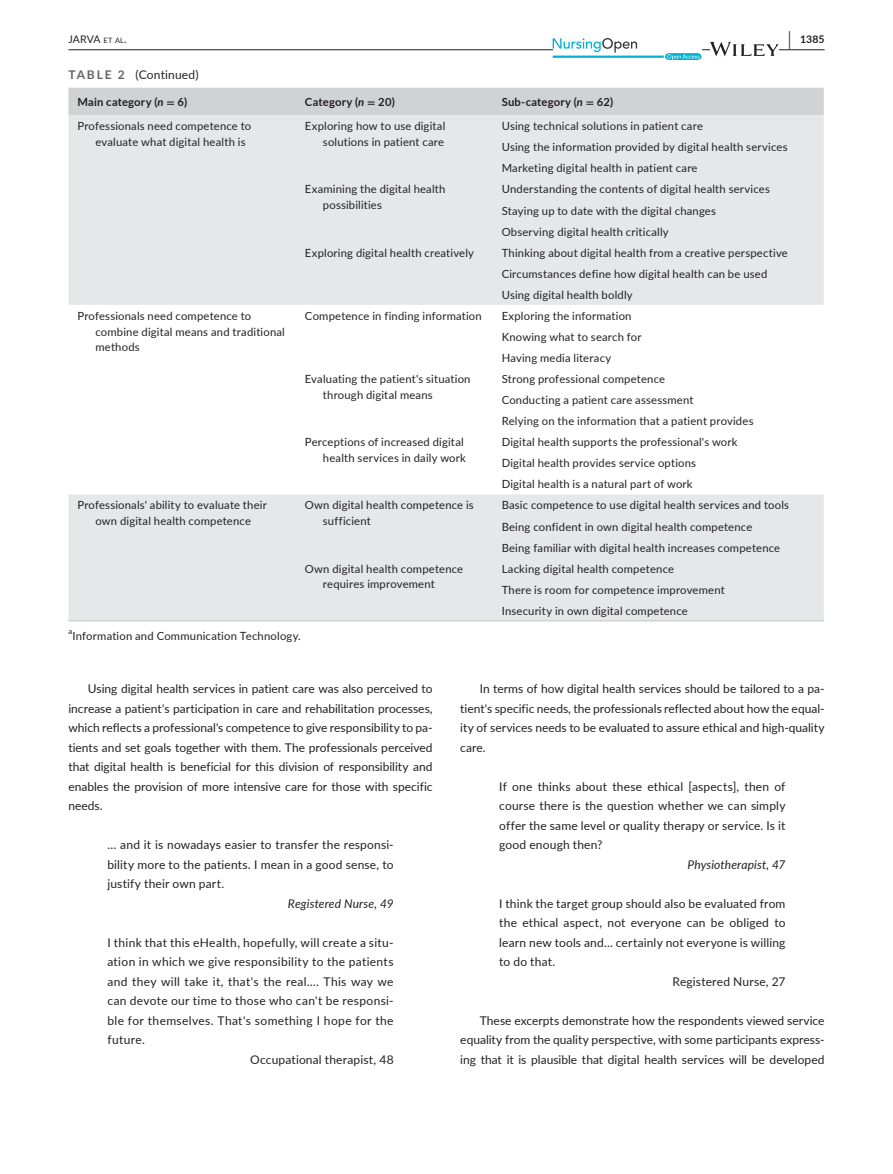
<style>
.page{position:relative;width:893px;height:1174px;background:#fff}
.page>*{position:absolute;margin:0;border:0;box-sizing:border-box;transform-origin:0 0}
.t1{font:12px/19.5px "Lato";letter-spacing:.015em;color:#231f20;text-align:justify}
.t2{font:italic 12px "Lato";letter-spacing:.01em;color:#231f20}
.t3{font:11.25px/21px "Lato";letter-spacing:.015em;color:#231f20}
.t4{font:700 11.25px "Lato";letter-spacing:.015em;color:#231f20}
.t5{font:10.5px "Lato";letter-spacing:.005em;color:#231f20}
.t6{font:700 10.5px "Lato";color:#231f20}
.t7{font:7.8px "Lato";color:#231f20}
.s1{font-size:7.35px}
.s2{font-size:19.5px}
.s3{font-weight:700;color:#636366}
.s4{font-style:italic}
.s5{font-family:"STIX"}
</style>
<div class="page">
<hr style="left:68px;top:49px;width:756px;height:1px;background:#231f20">
<svg style="left:553px;top:38px;width:148px;height:22px"></svg>
<svg style="left:710px;top:42px;width:69px;height:14px"></svg>
<div style="left:68px;top:88px;width:756px;height:27px;background:#d1d2d4"></div>
<svg style="left:68px;top:115px;width:756px;height:505px;fill:#e6e7e9"></svg>
<hr style="left:68px;top:620px;width:228px;height:1px;background:#d1d2d4">
<hr style="left:296px;top:620px;width:197px;height:1px;background:#d1d2d4">
<hr style="left:493px;top:620px;width:331px;height:1px;background:#d1d2d4">
<p class="t5" style="left:68px;top:31px;width:60px">JARVA <span class="s1">et al</span>.</p>
<p class="t6" style="left:789px;top:31px;width:37px"><span class="s2">|</span> 1385</p>
<p class="t1" style="left:68px;top:64px;width:132px"><span class="s3">TABLE 2</span> (Continued)</p>
<p class="t4" style="left:77px;top:94px;width:111px">Main category (<span class="s4">n</span> <span class="s5">=</span> 6)</p>
<p class="t4" style="left:305px;top:94px;width:91px">Category (<span class="s4">n</span> <span class="s5">=</span> 20)</p>
<p class="t4" style="left:502px;top:94px;width:113px">Sub-category (<span class="s4">n</span> <span class="s5">=</span> 62)</p>
<p class="t3" style="left:95px;top:118px;width:157px;line-height:15.8px;text-indent:-18px">Professionals need competence to evaluate what digital health is</p>
<p class="t3" style="left:305px;top:118px;width:142px;line-height:15.8px;text-align:right">Exploring how to use digital solutions in patient care</p>
<p class="t3" style="left:502px;top:115px;width:287px">Using technical solutions in patient care<br>Using the information provided by digital health services<br>Marketing digital health in patient care</p>
<p class="t3" style="left:323px;top:181px;width:124px;line-height:15.8px;text-indent:-18px">Examining the digital health possibilities</p>
<p class="t3" style="left:502px;top:178px;width:270px">Understanding the contents of digital health services<br>Staying up to date with the digital changes<br>Observing digital health critically</p>
<p class="t3" style="left:305px;top:242px;width:171px">Exploring digital health creatively</p>
<p class="t3" style="left:502px;top:242px;width:288px">Thinking about digital health from a creative perspective<br>Circumstances define how digital health can be used<br>Using digital health boldly</p>
<p class="t3" style="left:95px;top:307px;width:191px;line-height:15.8px;text-indent:-18px">Professionals need competence to combine digital means and traditional methods</p>
<p class="t3" style="left:305px;top:305px;width:178px">Competence in finding information</p>
<p class="t3" style="left:502px;top:305px;width:141px">Exploring the information<br>Knowing what to search for<br>Having media literacy</p>
<p class="t3" style="left:323px;top:371px;width:149px;line-height:15.8px;text-indent:-18px">Evaluating the patient's situation through digital means</p>
<p class="t3" style="left:502px;top:368px;width:253px">Strong professional competence<br>Conducting a patient care assessment<br>Relying on the information that a patient provides</p>
<p class="t3" style="left:305px;top:434px;width:163px;line-height:15.8px;text-align:right">Perceptions of increased digital health services in daily work</p>
<p class="t3" style="left:502px;top:431px;width:237px">Digital health supports the professional's work<br>Digital health provides service options<br>Digital health is a natural part of work</p>
<p class="t3" style="left:77px;top:497px;width:191px;line-height:15.8px;text-align:center">Professionals' ability to evaluate their own digital health competence</p>
<p class="t3" style="left:323px;top:497px;width:152px;line-height:15.8px;text-indent:-18px">Own digital health competence is sufficient</p>
<p class="t3" style="left:502px;top:494px;width:289px">Basic competence to use digital health services and tools<br>Being confident in own digital health competence<br>Being familiar with digital health increases competence</p>
<p class="t3" style="left:323px;top:560px;width:142px;line-height:15.8px;text-indent:-18px">Own digital health competence requires improvement</p>
<p class="t3" style="left:502px;top:557px;width:225px">Lacking digital health competence<br>There is room for competence improvement<br>Insecurity in own digital competence</p>
<p class="t7" style="left:68px;top:626px;width:5px">a</p>
<p class="t3" style="left:73px;top:624px;width:230px">Information and Communication Technology.</p>
<p class="t1" style="left:68px;top:678px;width:366px;text-indent:20px">Using digital health services in patient care was also perceived to increase a patient's participation in care and rehabilitation processes, which reflects a professional's competence to give responsibility to pa&shy;tients and set goals together with them. The professionals perceived that digital health is beneficial for this division of responsibility and enables the provision of more intensive care for those with specific needs.</p>
<p class="t1" style="left:107px;top:834px;width:288px">… and it is nowadays easier to transfer the responsi&shy;bility more to the patients. I mean in a good sense, to justify their own part.</p>
<p class="t2" style="left:288px;top:895px;width:107px">Registered Nurse, 49</p>
<p class="t1" style="left:107px;top:932px;width:288px">I think that this eHealth, hopefully, will create a situ-</p>
<p class="t1" style="left:107px;top:951px;width:288px">ation in which we give responsibility to the patients</p>
<p class="t1" style="left:107px;top:971px;width:288px">and they will take it, that's the real…. This way we</p>
<p class="t1" style="left:107px;top:990px;width:288px">can devote our time to those who can't be responsi-</p>
<p class="t1" style="left:107px;top:1010px;width:288px">ble for themselves. That's something I hope for the</p>
<p class="t1" style="left:107px;top:1029px;width:39px">future.</p>
<p class="t1" style="left:250px;top:1049px;width:145px">Occupational therapist, 48</p>
<p class="t1" style="left:460px;top:678px;width:366px;text-indent:20px">In terms of how digital health services should be tailored to a pa&shy;tient's specific needs, the professionals reflected about how the equal&shy;ity of services needs to be evaluated to assure ethical and high-quality care.</p>
<p class="t1" style="left:499px;top:776px;width:288px">If one thinks about these ethical [aspects], then of course there is the question whether we can simply offer the same level or quality therapy or service. Is it good enough then?</p>
<p class="t2" style="left:687px;top:856px;width:100px">Physiotherapist, 47</p>
<p class="t1" style="left:499px;top:893px;width:288px">I think the target group should also be evaluated from</p>
<p class="t1" style="left:499px;top:912px;width:288px">the ethical aspect, not everyone can be obliged to</p>
<p class="t1" style="left:499px;top:932px;width:288px">learn new tools and… certainly not everyone is willing</p>
<p class="t1" style="left:499px;top:951px;width:57px">to do that.</p>
<p class="t1" style="left:672px;top:971px;width:115px">Registered Nurse, 27</p>
<p class="t1" style="left:460px;top:1010px;width:366px;text-indent:20px">These excerpts demonstrate how the respondents viewed service equality from the quality perspective, with some participants express&shy;ing that it is plausible that digital health services will be developed</p>
</div>
